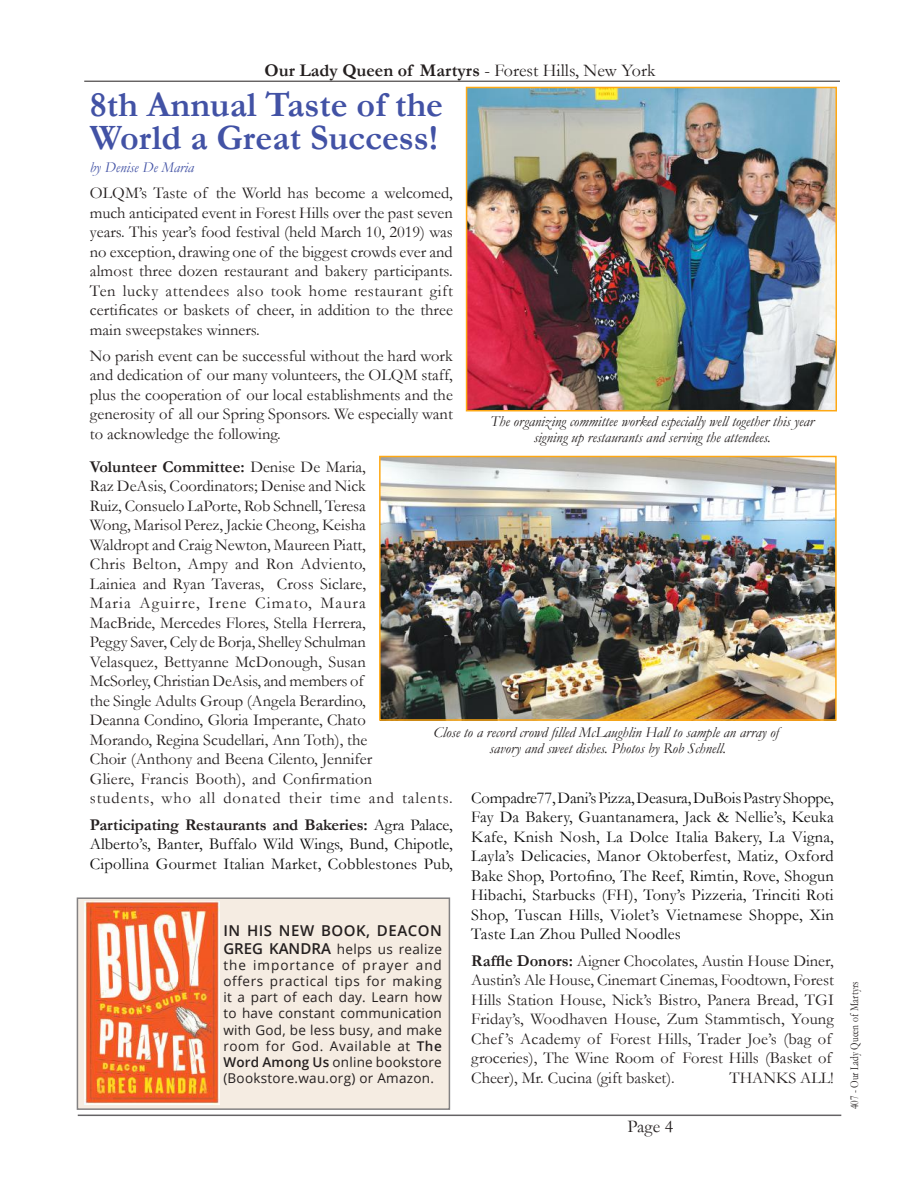
<style>
.page{position:relative;width:918px;height:1188px;background:#fff}
.page>*{position:absolute;margin:0;border:0;box-sizing:border-box;transform-origin:0 0}
.t1{font:700 36px/33px "Garamond";color:#4252a5}
.t2{font:700 18px "Garamond";color:#241f1f}
.t3{font:18px "Garamond";color:#241f1f}
.t4{font:16.5px/19.5px "Garamond";color:#241f1f;text-align:justify}
.t5{font:16.5px/19.5px "Garamond";letter-spacing:.015em;color:#0d0d0d;text-align:justify}
.t6{font:italic 15px/16.5px "Garamond";color:#241f1f;text-align:center}
.t7{font:600 15px "Open Sans";letter-spacing:.035em;color:#241f1f}
.t8{font:italic 15px "Garamond";color:#4252a5}
.t9{font:13.5px/16.2px "Open Sans";letter-spacing:.02em;color:#241f1f;text-align:justify}
.t10{font:12px "Garamond";color:#241f1f;scale:.8 1}
.s1{font-weight:400}
.s2{font-weight:700}
.s3{font-weight:700;color:#241f1f}
.s4{font-weight:600;font-size:15px}
.s5{font-weight:600}
</style>
<div class="page">
<div style="left:77px;top:898px;width:372px;height:211px;background:#f5ece2"></div>
<div style="left:77px;top:897px;width:373px;height:213px;border:2px solid #838182"></div>
<img style="left:84px;top:902px;width:135px;height:203px">
<hr style="left:78px;top:1115px;width:763px;height:1px;background:#656365">
<hr style="left:84px;top:81px;width:756px;height:1px;background:#241f1f">
<img style="left:469px;top:90px;width:365px;height:318px">
<div style="left:466px;top:87px;width:371px;height:324px;border:2px solid #fea814"></div>
<img style="left:382px;top:459px;width:452px;height:259px">
<div style="left:379px;top:456px;width:458px;height:265px;border:2px solid #fea814"></div>
<p class="t2" style="left:265px;top:58px;width:393px">Our Lady Queen of Martyrs <span class="s1">- Forest Hills, New York</span></p>
<h1 class="t1" style="left:90px;top:88px;width:355px">8th Annual Taste of the<br>World a Great Success!</h1>
<p class="t8" style="left:90px;top:157px;width:106px">by Denise De Maria</p>
<p class="t4" style="left:90px;top:183px;width:365px">OLQM’s Taste of the World has become a welcomed, much anticipated event in Forest Hills over the past seven years. This year’s food festival (held March 10, 2019) was no exception, drawing one of the biggest crowds ever and almost three dozen restaurant and bakery participants.<br>Ten lucky attendees also took home restaurant gift certificates or baskets of cheer, in addition to the three main sweepstakes winners.</p>
<p class="t4" style="left:90px;top:346px;width:365px">No parish event can be successful without the hard work and dedication of our many volunteers, the OLQM staff, plus the cooperation of our local establishments and the generosity of all our Spring Sponsors. We especially want to acknowledge the following.</p>
<p class="t4" style="left:90px;top:457px;width:364px;text-align:left"><span class="s2">Volunteer Committee:</span> Denise De Maria,<br>Raz DeAsis, Coordinators; Denise and Nick<br>Ruiz, Consuelo LaPorte, Rob Schnell, Teresa<br>Wong, Marisol Perez, Jackie Cheong, Keisha<br>Waldropt and Craig Newton, Maureen Piatt,<br>Chris Belton, Ampy and Ron Adviento,<br>Lainiea and Ryan Taveras, Cross Siclare,<br>Maria Aguirre, Irene Cimato, Maura<br>MacBride, Mercedes Flores, Stella Herrera,<br>Peggy Saver, Cely de Borja, Shelley Schulman<br>Velasquez, Bettyanne McDonough, Susan<br>McSorley, Christian DeAsis, and members of<br>the Single Adults Group (Angela Berardino,<br>Deanna Condino, Gloria Imperante, Chato<br>Morando, Regina Scudellari, Ann Toth), the<br>Choir (Anthony and Beena Cilento, Jennifer<br>Gliere, Francis Booth), and Confirmation<br>students, who all donated their time and talents.</p>
<p class="t5" style="left:90px;top:814px;width:365px"><span class="s3">Participating Restaurants and Bakeries:</span> Agra Palace, Alberto’s, Banter, Buffalo Wild Wings, Bund, Chipotle, Cipollina Gourmet Italian Market, Cobblestones Pub,</p>
<p class="t6" style="left:491px;top:412px;width:325px">The organizing committee worked especially well together this year signing up restaurants and serving the attendees.</p>
<p class="t6" style="left:433px;top:723px;width:347px">Close to a record crowd filled McLaughlin Hall to sample an array of savory and sweet dishes. Photos by Rob Schnell.</p>
<p class="t5" style="left:471px;top:787px;width:364px">Compadre77, Dani’s Pizza, Deasura, DuBois Pastry Shoppe, Fay Da Bakery, Guantanamera, Jack &amp; Nellie’s, Keuka Kafe, Knish Nosh, La Dolce Italia Bakery, La Vigna, Layla’s Delicacies, Manor Oktoberfest, Matiz, Oxford Bake Shop, Portofino, The Reef, Rimtin, Rove, Shogun Hibachi, Starbucks (FH), Tony’s Pizzeria, Trinciti Roti Shop, Tuscan Hills, Violet’s Vietnamese Shoppe, Xin Taste Lan Zhou Pulled Noodles</p>
<p class="t4" style="left:471px;top:950px;width:364px;text-align:left"><span class="s2">Raffle Donors:</span> Aigner Chocolates, Austin House Diner, Austin’s Ale House, Cinemart Cinemas, Foodtown, Forest Hills Station House, Nick’s Bistro, Panera Bread, TGI Friday’s, Woodhaven House, Zum Stammtisch, Young Chef ’s Academy of Forest Hills, Trader Joe’s (bag of groceries), The Wine Room of Forest Hills (Basket of Cheer), Mr. Cucina (gift basket).</p>
<p class="t7" style="left:223px;top:920px;width:220px">IN HIS NEW BOOK, DEACON</p>
<p class="t9" style="left:223px;top:940px;width:220px"><span class="s4">GREG KANDRA</span> helps us realize the importance of prayer and offers practical tips for making it a part of each day. Learn how to have constant communication with God, be less busy, and make room for God. Available at <span class="s5">THE WORD AMONG US</span> online bookstore (Bookstore.wau.org) or Amazon.</p>
<p class="t4" style="left:730px;top:1067px;width:106px">THANKS ALL!</p>
<p class="t3" style="left:628px;top:1115px;width:47px">Page 4</p>
<p class="t10" style="left:846px;top:1109px;width:161px;rotate:-90deg">407 - Our Lady Queen of Martyrs</p>
</div>
